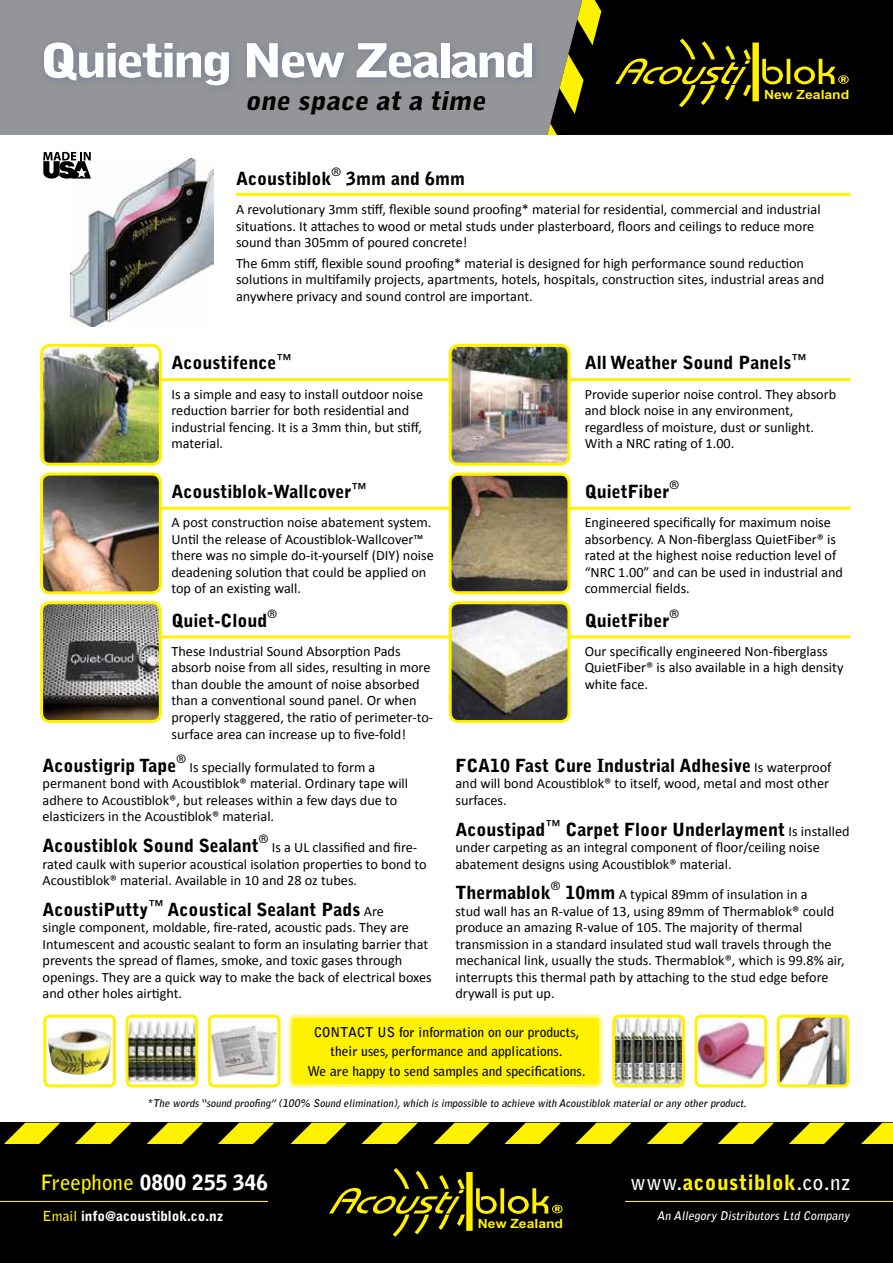
<style>
.page{position:relative;width:893px;height:1263px;background:#fff}
.page>*{position:absolute;margin:0;border:0;box-sizing:border-box;transform-origin:0 0}
.t1{font:900 46.5px "Bell Gothic Std";letter-spacing:-.06em;color:#fff;scale:1.25 1}
.t2{font:italic 900 25.65px "Bell Gothic Std";color:#000;scale:1.1 1}
.t3{font:900 21px "Bell Gothic Std";letter-spacing:.025em;color:#fff200}
.t4{font:900 21px "Bell Gothic Std";color:#fff}
.t5{font:900 18px "Bell Gothic Std";color:#000}
.t6{font:14.25px/16.5px "Calibri";color:#000}
.t7{font:900 13.8px "Bell Gothic Std";color:#fff}
.t8{font:700 13.5px "Bell Gothic Std";color:#000}
.t9{font:700 12.75px "Arial";color:#fff200;scale:1.1 1}
.t10{font:italic 700 12px "Bell Gothic Std";color:#fff}
.t11{font:700 12px "Bell Gothic Std";color:#000}
.t12{font:italic 700 10.5px "Bell Gothic Std";color:#000}
.s1{font-family:"Calibri";font-weight:400;font-size:14.25px}
.s2{font-family:"Bell Gothic Std";font-weight:900;font-size:18px}
.s3{font-weight:700;color:#fff200}
.s4{font-weight:700;color:#fff}
</style>
<div class="page">
<hr style="left:71px;top:378px;width:779px;height:3px;background:#fff200">
<hr style="left:71px;top:507px;width:779px;height:3px;background:#fff200">
<hr style="left:71px;top:635px;width:779px;height:3px;background:#fff200">
<hr style="left:236px;top:193px;width:614px;height:3px;background:#fff200">
<div style="left:0;top:0;width:545px;height:135px;background:#939598"></div>
<div style="left:37px;top:36px;width:504px;height:59px;background:#25408f;opacity:.25"></div>
<svg style="left:545px;top:0;width:348px;height:135px;background:#1e1d08"></svg>
<div style="left:0;top:1126px;width:893px;height:137px;background:#000"></div>
<hr style="left:625px;top:1201px;width:268px;height:1px;background:#fff200">
<svg style="left:329px;top:1168px;width:234px;height:69px"></svg>
<hr style="left:0;top:1201px;width:268px;height:1px;background:#fff200">
<div style="left:0;top:1123px;width:893px;height:21px;background:#000"></div>
<svg style="left:647px;top:1123px;width:56px;height:21px"></svg>
<svg style="left:718px;top:1123px;width:56px;height:21px"></svg>
<svg style="left:789px;top:1123px;width:104px;height:21px"></svg>
<svg style="left:575px;top:1123px;width:57px;height:21px"></svg>
<svg style="left:504px;top:1123px;width:57px;height:21px"></svg>
<svg style="left:433px;top:1123px;width:57px;height:21px"></svg>
<svg style="left:361px;top:1123px;width:57px;height:21px"></svg>
<svg style="left:290px;top:1123px;width:57px;height:21px"></svg>
<svg style="left:218px;top:1123px;width:56px;height:21px"></svg>
<svg style="left:147px;top:1123px;width:56px;height:21px"></svg>
<svg style="left:75px;top:1123px;width:56px;height:21px"></svg>
<svg style="left:4px;top:1123px;width:56px;height:21px"></svg>
<img style="left:44px;top:348px;width:114px;height:114px">
<div style="left:40px;top:344px;width:122px;height:122px;border:3px solid #fff200;border-radius:9px"></div>
<img style="left:450px;top:347px;width:119px;height:116px">
<div style="left:449px;top:344px;width:121px;height:122px;border:3px solid #fff200;border-radius:9px"></div>
<img style="left:43px;top:474px;width:116px;height:119px">
<div style="left:40px;top:473px;width:122px;height:121px;border:3px solid #fff200;border-radius:9px"></div>
<img style="left:450px;top:476px;width:119px;height:116px">
<div style="left:449px;top:473px;width:121px;height:121px;border:3px solid #fff200;border-radius:9px"></div>
<img style="left:44px;top:605px;width:114px;height:114px">
<div style="left:40px;top:601px;width:122px;height:122px;border:3px solid #fff200;border-radius:9px"></div>
<img style="left:450px;top:604px;width:119px;height:116px">
<div style="left:449px;top:601px;width:121px;height:122px;border:3px solid #fff200;border-radius:9px"></div>
<img style="left:71px;top:159px;width:143px;height:168px">
<img style="left:48px;top:1029px;width:64px;height:46px">
<div style="left:43px;top:1015px;width:73px;height:72px;border:3px solid #fff200;border-radius:5px"></div>
<img style="left:130px;top:1021px;width:64px;height:61px">
<div style="left:126px;top:1015px;width:72px;height:72px;border:3px solid #fff200;border-radius:5px"></div>
<img style="left:698px;top:1019px;width:65px;height:64px">
<div style="left:694px;top:1015px;width:73px;height:72px;border:3px solid #fff200;border-radius:5px"></div>
<img style="left:781px;top:1019px;width:64px;height:64px">
<div style="left:777px;top:1015px;width:72px;height:72px;border:3px solid #fff200;border-radius:5px"></div>
<img style="left:212px;top:1025px;width:65px;height:52px">
<div style="left:208px;top:1015px;width:73px;height:72px;border:3px solid #fff200;border-radius:5px"></div>
<img style="left:616px;top:1019px;width:65px;height:64px">
<div style="left:612px;top:1015px;width:73px;height:72px;border:3px solid #fff200;border-radius:5px"></div>
<div style="left:290px;top:1016px;width:311px;height:70px;background:#fff200;border-radius:5px"></div>
<div style="left:289px;top:1015px;width:313px;height:72px;border:3px solid #fff799;border-radius:5px"></div>
<svg style="left:43px;top:152px;width:48px;height:27px"></svg>
<h1 class="t1" style="left:39px;top:33px;width:399px">Quieting New Zealand</h1>
<h2 class="t2" style="left:245px;top:86px;width:225px">one space at a time</h2>
<p class="t9" style="left:764px;top:86px;width:79px">New Zealand</p>
<p class="t5" style="left:236px;top:168px;width:97px">Acoustiblok</p>
<p class="t11" style="left:332px;top:164px;width:11px">®</p>
<p class="t5" style="left:346px;top:168px;width:120px">3mm and 6mm</p>
<p class="t6" style="left:236px;top:200px;width:586px">A revolutionary 3mm stiff, flexible sound proofing* material for residential, commercial and industrial situations. It attaches to wood or metal studs under plasterboard, floors and ceilings to reduce more sound than 305mm of poured concrete!</p>
<p class="t6" style="left:236px;top:254px;width:590px">The 6mm stiff, flexible sound proofing* material is designed for high performance sound reduction solutions in multifamily projects, apartments, hotels, hospitals, construction sites, industrial areas and anywhere privacy and sound control are important.</p>
<p class="t5" style="left:171px;top:352px;width:121px">Acoustifence<sup>™</sup></p>
<p class="t6" style="left:171px;top:385px;width:253px">Is a simple and easy to install outdoor noise reduction barrier for both residential and industrial fencing. It is a 3mm thin, but stiff, material.</p>
<p class="t5" style="left:171px;top:481px;width:196px">Acoustiblok-Wallcover<sup>™</sup></p>
<p class="t6" style="left:171px;top:514px;width:264px">A post construction noise abatement system.<br>Until the release of Acoustiblok-Wallcover™ there was no simple do-it-yourself (DIY) noise deadening solution that could be applied on top of an existing wall.</p>
<p class="t5" style="left:171px;top:610px;width:98px">Quiet-Cloud</p>
<p class="t11" style="left:268px;top:606px;width:11px">®</p>
<p class="t6" style="left:171px;top:642px;width:263px">These Industrial Sound Absorption Pads absorb noise from all sides, resulting in more than double the amount of noise absorbed than a conventional sound panel. Or when properly staggered, the ratio of perimeter-to&shy;surface area can increase up to five-fold!</p>
<p class="t5" style="left:43px;top:755px;width:136px">Acoustigrip Tape</p>
<p class="t11" style="left:177px;top:751px;width:11px">®</p>
<p class="t6" style="left:43px;top:758px;width:367px;text-indent:147px">Is specially formulated to form a permanent bond with Acoustiblok® material. Ordinary tape will adhere to Acoustiblok®, but releases within a few days due to elasticizers in the Acoustiblok® material.</p>
<p class="t5" style="left:43px;top:835px;width:218px">Acoustiblok Sound Sealant</p>
<p class="t11" style="left:259px;top:831px;width:11px">®</p>
<p class="t6" style="left:43px;top:838px;width:386px;text-indent:229px">Is a UL classified and fire&shy;rated caulk with superior acoustical isolation properties to bond to<br>Acoustiblok® material. Available in 10 and 28 oz tubes.</p>
<p class="t5" style="left:43px;top:899px;width:343px">AcoustiPutty<sup>™</sup> Acoustical Sealant Pads <span class="s1">Are</span></p>
<p class="t6" style="left:43px;top:919px;width:391px">single component, moldable, fire-rated, acoustic pads. They are Intumescent and acoustic sealant to form an insulating barrier that prevents the spread of flames, smoke, and toxic gases through openings. They are a quick way to make the back of electrical boxes and other holes airtight.</p>
<p class="t5" style="left:585px;top:352px;width:223px">All Weather Sound Panels<sup>™</sup></p>
<p class="t6" style="left:585px;top:385px;width:253px">Provide superior noise control. They absorb and block noise in any environment, regardless of moisture, dust or sunlight.<br>With a NRC rating of 1.00.</p>
<p class="t5" style="left:585px;top:481px;width:86px">QuietFiber</p>
<p class="t11" style="left:669px;top:477px;width:11px">®</p>
<p class="t6" style="left:585px;top:514px;width:260px">Engineered specifically for maximum noise absorbency. A Non-fiberglass QuietFiber® is rated at the highest noise reduction level of “NRC 1.00” and can be used in industrial and commercial fields.</p>
<p class="t5" style="left:585px;top:610px;width:86px">QuietFiber</p>
<p class="t11" style="left:669px;top:606px;width:11px">®</p>
<p class="t6" style="left:585px;top:642px;width:260px">Our specifically engineered Non-fiberglass<br>QuietFiber® is also available in a high density white face.</p>
<p class="t5" style="left:455px;top:755px;width:378px">FCA10 Fast Cure Industrial Adhesive <span class="s1">Is waterproof</span></p>
<p class="t6" style="left:455px;top:775px;width:375px">and will bond Acoustiblok® to itself, wood, metal and most other surfaces.</p>
<p class="t5" style="left:455px;top:819px;width:396px">Acoustipad<sup>™</sup> Carpet Floor Underlayment <span class="s1">Is installed</span></p>
<p class="t6" style="left:455px;top:838px;width:366px">under carpeting as an integral component of floor/ceiling noise abatement designs using Acoustiblok® material.</p>
<p class="t5" style="left:455px;top:882px;width:97px">Thermablok</p>
<p class="t11" style="left:551px;top:879px;width:11px">®</p>
<p class="t6" style="left:455px;top:886px;width:391px;text-indent:110px"><span class="s2">10mm</span> A typical 89mm of insulation in a<br>stud wall has an R-value of 13, using 89mm of Thermablok® could produce an amazing R-value of 105. The majority of thermal transmission in a standard insulated stud wall travels through the mechanical link, usually the studs. Thermablok®, which is 99.8% air, interrupts this thermal path by attaching to the stud edge before drywall is put up.</p>
<p class="t8" style="left:314px;top:1023px;width:36px">Contact</p>
<p class="t8" style="left:377px;top:1023px;width:204px">us for information on our products,</p>
<p class="t8" style="left:331px;top:1043px;width:234px">their uses, performance and applications.</p>
<p class="t8" style="left:308px;top:1062px;width:279px">We are happy to send samples and specifications.</p>
<p class="t12" style="left:147px;top:1097px;width:603px">*The words “sound proofing”(100% Sound elimination),which is impossible to achieve with Acoustiblok material or any other product.</p>
<h3 class="t4" style="left:40px;top:1170px;width:229px"><span class="s3">Freephone</span> 0800 255 346</h3>
<p class="t7" style="left:43px;top:1208px;width:182px"><span class="s3">Email</span> info@acoustiblok.co.nz</p>
<p class="t10" style="left:657px;top:1208px;width:196px">An Allegory Distributors Ltd Company</p>
<h3 class="t3" style="left:631px;top:1170px;width:221px"><span class="s4">www.</span>acoustiblok<span class="s4">.co.nz</span></h3>
<p class="t9" style="left:478px;top:1215px;width:79px">New Zealand</p>
</div>
